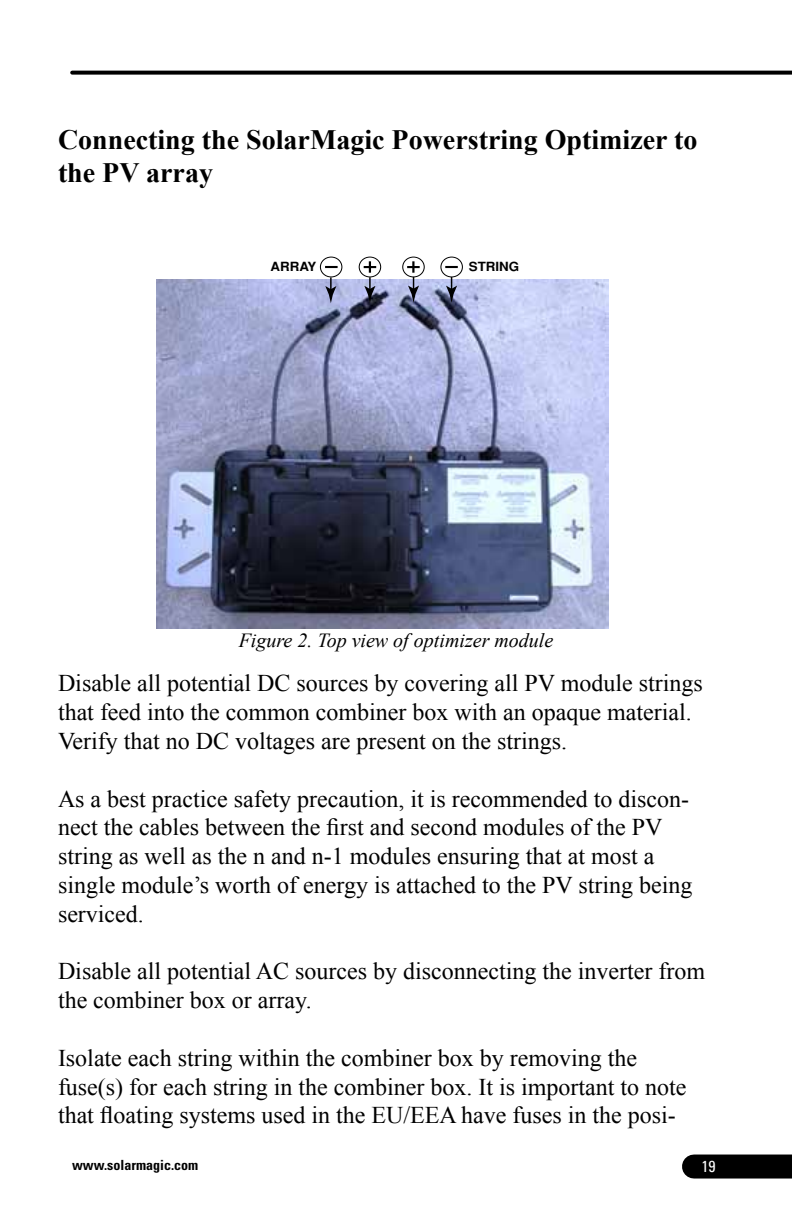
<style>
.page{position:relative;width:792px;height:1224px;background:#fff}
.page>*{position:absolute;margin:0;border:0;box-sizing:border-box;transform-origin:0 0}
.t1{font:700 28px/33.6px "Times New Roman";color:#000}
.t2{font:24px/28.8px "Times New Roman";color:#000}
.t3{font:italic 20px "Times New Roman";color:#000}
.t4{font:condensed 16px "Univers LT Std";color:#fff}
.t5{font:700 condensed 14px "Univers LT Std";color:#000}
.t6{font:700 12.6px "Helvetica";color:#000;scale:1.05 1}
</style>
<div class="page">
<div style="left:694px;top:1155px;width:98px;height:24px;background:#000"></div>
<svg style="left:72px;top:71px;width:720px;height:4px;background:#181818"></svg>
<img style="left:156px;top:279px;width:452px;height:350px">
<div style="left:320px;top:257px;width:22px;height:20px;border:1px solid #000;border-radius:50%"></div>
<svg style="left:359px;top:257px;width:22px;height:20px"></svg>
<div style="left:359px;top:257px;width:22px;height:20px;border:1px solid #000;border-radius:50%"></div>
<div style="left:441px;top:257px;width:22px;height:20px;border:1px solid #000;border-radius:50%"></div>
<svg style="left:403px;top:257px;width:21px;height:20px"></svg>
<div style="left:402px;top:257px;width:23px;height:20px;border:1px solid #000;border-radius:50%"></div>
<svg style="left:325px;top:266px;width:13px;height:2px"></svg>
<svg style="left:445px;top:266px;width:13px;height:2px"></svg>
<svg style="left:325px;top:277px;width:11px;height:26px"></svg>
<svg style="left:364px;top:261px;width:12px;height:42px"></svg>
<svg style="left:407px;top:261px;width:13px;height:42px"></svg>
<svg style="left:446px;top:277px;width:11px;height:26px"></svg>
<p class="t1" style="left:58px;top:122px;width:641px">Connecting the SolarMagic Powerstring Optimizer to the PV array</p>
<p class="t6" style="left:271px;top:259px;width:45px">ARRAY</p>
<p class="t6" style="left:469px;top:259px;width:49px">STRING</p>
<p class="t3" style="left:239px;top:629px;width:316px">Figure 2. Top view of optimizer module</p>
<p class="t2" style="left:58px;top:669px;width:646px">Disable all potential DC sources by covering all PV module strings that feed into the common combiner box with an opaque material.<br>Verify that no DC voltages are present on the strings.</p>
<p class="t2" style="left:58px;top:784px;width:636px">As a best practice safety precaution, it is recommended to discon&shy;nect the cables between the first and second modules of the PV string as well as the n and n-1 modules ensuring that at most a single module’s worth of energy is attached to the PV string being serviced.</p>
<p class="t2" style="left:58px;top:957px;width:649px">Disable all potential AC sources by disconnecting the inverter from the combiner box or array.</p>
<p class="t2" style="left:58px;top:1043px;width:630px">Isolate each string within the combiner box by removing the fuse(s) for each string in the combiner box. It is important to note that floating systems used in the EU/EEA have fuses in the posi-</p>
<p class="t5" style="left:72px;top:1156px;width:128px">www.solarmagic.com</p>
<p class="t4" style="left:702px;top:1156px;width:16px">19</p>
</div>
